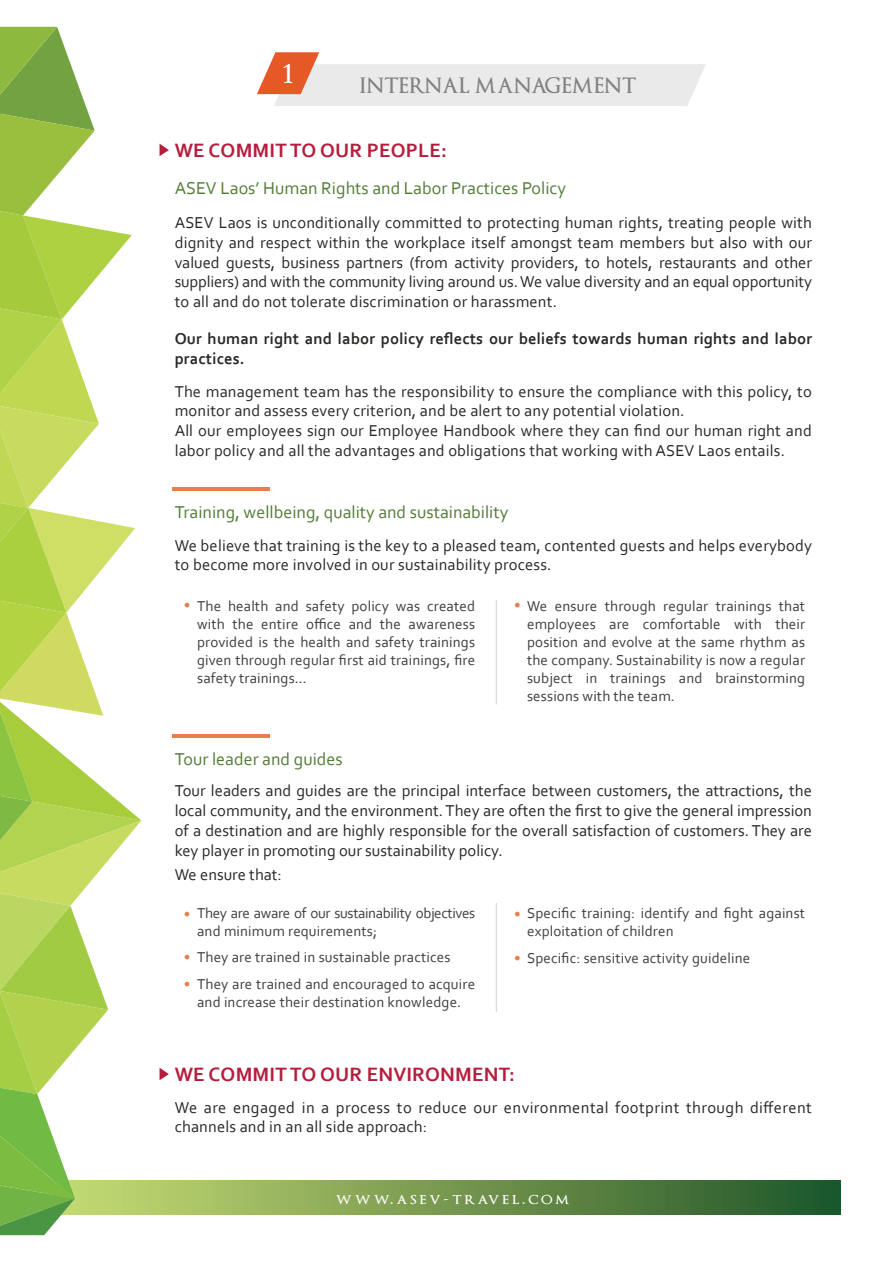
<style>
.page{position:relative;width:893px;height:1263px;background:#fff}
.page>*{position:absolute;margin:0;border:0;box-sizing:border-box;transform-origin:0 0}
.t1{font:600 31.5px "Optimus Princeps";color:#fff}
.t2{font:600 21px "Optimus Princeps";color:#808180}
.t3{font:700 20.25px "Corbel";letter-spacing:.01em;color:#b61d3d}
.t4{font:18px "Corbel";color:#547c38}
.t5{font:16.5px/19.8px "Corbel";letter-spacing:.01em;color:#292827}
.t6{font:700 16.5px/19.8px "Corbel";letter-spacing:.01em;color:#292827}
.t7{font:600 16.5px "Optimus Princeps";letter-spacing:.17em;color:#fff}
.t8{font:15px/18px "Corbel";letter-spacing:.01em;color:#3f3e3e;text-align:justify}
.t9{font:15px "Corbel";letter-spacing:.01em;color:#3f3f3f}
.t10{font:15px "Corbel";letter-spacing:-.025em;color:#3f3f3f}
.s1{color:#e87e4c}
</style>
<div class="page">
<svg style="left:141px;top:1181px;width:699px;height:33px;background:#6c914b"></svg>
<svg style="left:160px;top:144px;width:9px;height:12px"></svg>
<svg style="left:160px;top:1068px;width:9px;height:12px"></svg>
<svg style="left:0;top:27px;width:141px;height:1208px"></svg>
<svg style="left:257px;top:52px;width:449px;height:54px"></svg>
<hr style="left:172px;top:487px;width:98px;height:3px;background:#e87e4c">
<hr style="left:172px;top:735px;width:98px;height:3px;background:#e87e4c">
<hr style="left:496px;top:600px;width:1px;height:104px;background:#d6d8d4">
<hr style="left:496px;top:903px;width:1px;height:109px;background:#d6d8d4">
<h1 class="t1" style="left:283px;top:57px;width:12px">1</h1>
<p class="t2" style="left:360px;top:74px;width:278px">INTERNAL MANAGEMENT</p>
<p class="t3" style="left:175px;top:138px;width:274px">WE COMMIT TO OUR PEOPLE:</p>
<p class="t4" style="left:175px;top:177px;width:393px">ASEV Laos’ Human Rights and Labor Practices Policy</p>
<p class="t5" style="left:175px;top:212px;width:639px;text-align:justify">ASEV Laos is unconditionally committed to protecting human rights, treating people with dignity and respect within the workplace itself amongst team members but also with our valued guests, business partners (from activity providers, to hotels, restaurants and other suppliers) and with the community living around us. We value diversity and an equal opportunity to all and do not tolerate discrimination or harassment.</p>
<p class="t6" style="left:175px;top:329px;width:639px">Our human right and labor policy reflects our beliefs towards human rights and labor practices.</p>
<p class="t5" style="left:175px;top:381px;width:639px">The management team has the responsibility to ensure the compliance with this policy, to monitor and assess every criterion, and be alert to any potential violation.<br>All our employees sign our Employee Handbook where they can find our human right and labor policy and all the advantages and obligations that working with ASEV Laos entails.</p>
<p class="t4" style="left:175px;top:500px;width:335px">Training, wellbeing, quality and sustainability</p>
<p class="t5" style="left:175px;top:535px;width:639px">We believe that training is the key to a pleased team, contented guests and helps everybody to become more involved in our sustainability process.</p>
<p class="t8" style="left:184px;top:597px;width:293px"><span class="s1">•</span> The health and safety policy was created</p>
<p class="t8" style="left:514px;top:597px;width:293px"><span class="s1">•</span> We ensure through regular trainings that</p>
<p class="t8" style="left:197px;top:615px;width:280px">with the entire office and the awareness provided is the health and safety trainings given through regular first aid trainings, fire safety trainings…</p>
<p class="t8" style="left:527px;top:615px;width:280px">employees are comfortable with their position and evolve at the same rhythm as the company. Sustainability is now a regular subject in trainings and brainstorming sessions with the team.</p>
<p class="t4" style="left:175px;top:748px;width:170px">Tour leader and guides</p>
<p class="t5" style="left:175px;top:780px;width:639px;text-align:justify">Tour leaders and guides are the principal interface between customers, the attractions, the local community, and the environment. They are often the first to give the general impression of a destination and are highly responsible for the overall satisfaction of customers. They are key player in promoting our sustainability policy.</p>
<p class="t5" style="left:175px;top:864px;width:109px">We ensure that:</p>
<p class="t10" style="left:184px;top:904px;width:293px"><span class="s1">•</span> They are aware of our sustainability objectives</p>
<p class="t9" style="left:514px;top:904px;width:293px"><span class="s1">•</span> Specific training: identify and fight against</p>
<p class="t9" style="left:184px;top:948px;width:268px"><span class="s1">•</span> They are trained in sustainable practices</p>
<p class="t9" style="left:514px;top:948px;width:238px"><span class="s1">•</span> Specific: sensitive activity guideline</p>
<p class="t9" style="left:184px;top:975px;width:293px"><span class="s1">•</span> They are trained and encouraged to acquire</p>
<p class="t9" style="left:527px;top:922px;width:148px">exploitation of children</p>
<p class="t9" style="left:197px;top:922px;width:181px">and minimum requirements;</p>
<p class="t9" style="left:197px;top:993px;width:266px">and increase their destination knowledge.</p>
<p class="t3" style="left:175px;top:1062px;width:342px">WE COMMIT TO OUR ENVIRONMENT:</p>
<p class="t5" style="left:175px;top:1097px;width:639px">We are engaged in a process to reduce our environmental footprint through different channels and in an all side approach:</p>
<p class="t7" style="left:336px;top:1190px;width:235px">www.asev-travel.com</p>
</div>
